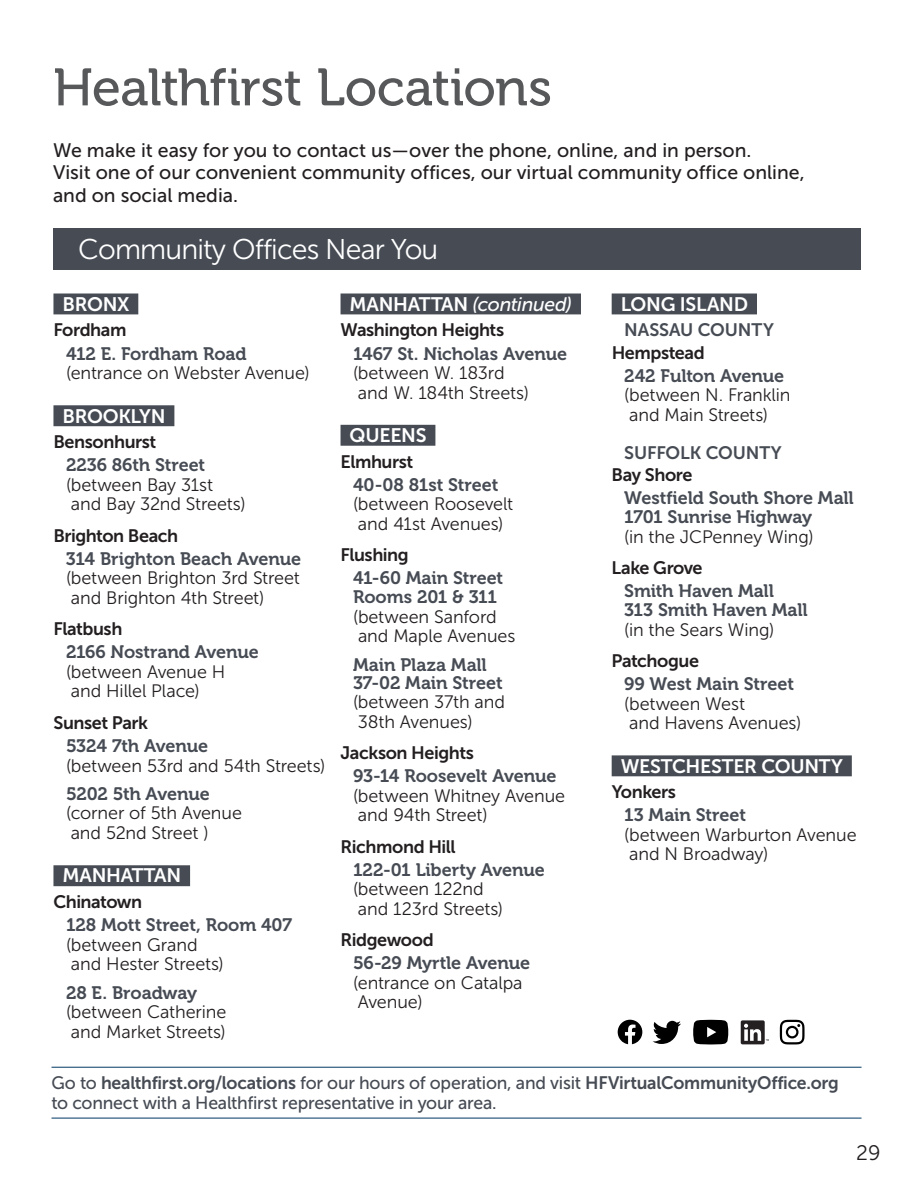
<style>
.page{position:relative;width:918px;height:1188px;background:#fff}
.page>*{position:absolute;margin:0;border:0;box-sizing:border-box;transform-origin:0 0}
.t1{font:52.5px "Museo 500";letter-spacing:-.015em;color:#57585a}
.t2{font:28.5px "Museo Sans 300";letter-spacing:-.03em;color:#fff}
.t3{font:21px "Museo Sans 300";color:#231f20}
.t4{font:19.5px/22.5px "Museo Sans 500";color:#231f20}
.t5{font:19.5px "Museo Sans 700";letter-spacing:-.015em;color:#fff}
.t6{font:italic 19.5px "Museo Sans 500";letter-spacing:-.02em;color:#fff}
.t7{font:18px/19.5px "Museo Sans 300";letter-spacing:-.005em;color:#231f20}
.t8{font:18px/18.8px "Museo 700";letter-spacing:-.005em;color:#464b54}
.t9{font:18px "Museo Sans 700";letter-spacing:-.025em;color:#231f20}
.t10{font:18px/20.2px "Museo Sans 500";letter-spacing:-.015em;color:#464b54}
.t11{font:18px "Museo Sans 700";letter-spacing:-.005em;color:#464b54}
.s1{font-family:"Museo Sans 700";font-style:normal}
.s2{font-family:"Museo Sans 700"}
</style>
<div class="page">
<hr style="left:52px;top:1067px;width:810px;height:1px;background:#003863">
<hr style="left:52px;top:1118px;width:810px;height:1px;background:#003863">
<div style="left:53px;top:294px;width:85px;height:20px;background:#464b54"></div>
<div style="left:341px;top:294px;width:240px;height:20px;background:#464b54"></div>
<div style="left:53px;top:229px;width:808px;height:41px;background:#464b54"></div>
<div style="left:612px;top:294px;width:145px;height:20px;background:#464b54"></div>
<div style="left:53px;top:405px;width:121px;height:21px;background:#464b54"></div>
<div style="left:53px;top:865px;width:137px;height:21px;background:#464b54"></div>
<div style="left:341px;top:425px;width:94px;height:21px;background:#464b54"></div>
<div style="left:612px;top:755px;width:240px;height:21px;background:#464b54"></div>
<svg style="left:618px;top:1020px;width:24px;height:24px"></svg>
<svg style="left:653px;top:1021px;width:28px;height:23px"></svg>
<svg style="left:693px;top:1020px;width:35px;height:24px"></svg>
<svg style="left:741px;top:1020px;width:28px;height:24px"></svg>
<svg style="left:780px;top:1020px;width:25px;height:24px"></svg>
<h2 class="t1" style="left:53px;top:59px;width:501px">Healthfirst Locations</h2>
<p class="t4" style="left:53px;top:139px;width:753px">We make it easy for you to contact us—over the phone, online, and in person.<br>Visit one of our convenient community offices, our virtual community office online, and on social media.</p>
<h3 class="t2" style="left:78px;top:234px;width:362px">Community Offices Near You</h3>
<h4 class="t5" style="left:63px;top:293px;width:68px">BRONX</h4>
<p class="t6" style="left:350px;top:293px;width:224px"><span class="s1">MANHATTAN</span> (continued)</p>
<h5 class="t9" style="left:53px;top:320px;width:75px">Fordham</h5>
<p class="t8" style="left:66px;top:344px;width:182px">412 E. Fordham Road</p>
<p class="t7" style="left:66px;top:363px;width:245px">(entrance on Webster Avenue)</p>
<h4 class="t5" style="left:63px;top:405px;width:104px">BROOKLYN</h4>
<h5 class="t9" style="left:53px;top:432px;width:104px">Bensonhurst</h5>
<p class="t8" style="left:66px;top:456px;width:141px">2236 86th Street</p>
<p class="t7" style="left:66px;top:475px;width:181px">(between Bay 31st and Bay 32nd Streets)</p>
<h5 class="t9" style="left:53px;top:526px;width:126px">Brighton Beach</h5>
<p class="t8" style="left:66px;top:550px;width:237px">314 Brighton Beach Avenue</p>
<p class="t7" style="left:66px;top:569px;width:235px">(between Brighton 3rd Street and Brighton 4th Street)</p>
<h5 class="t9" style="left:53px;top:619px;width:70px">Flatbush</h5>
<p class="t8" style="left:66px;top:643px;width:194px">2166 Nostrand Avenue</p>
<p class="t7" style="left:66px;top:662px;width:161px">(between Avenue H and Hillel Place)</p>
<h5 class="t9" style="left:53px;top:713px;width:96px">Sunset Park</h5>
<p class="t8" style="left:66px;top:737px;width:144px">5324 7th Avenue</p>
<p class="t7" style="left:66px;top:756px;width:261px">(between 53rd and 54th Streets)</p>
<p class="t8" style="left:66px;top:785px;width:145px">5202 5th Avenue</p>
<p class="t7" style="left:66px;top:804px;width:178px">(corner of 5th Avenue and 52nd Street )</p>
<h4 class="t5" style="left:63px;top:865px;width:120px">MANHATTAN</h4>
<h5 class="t9" style="left:53px;top:892px;width:90px">Chinatown</h5>
<p class="t8" style="left:66px;top:916px;width:228px">128 Mott Street, Room 407</p>
<p class="t7" style="left:66px;top:935px;width:159px">(between Grand and Hester Streets)</p>
<p class="t8" style="left:66px;top:983px;width:133px">28 E. Broadway</p>
<p class="t7" style="left:66px;top:1002px;width:162px">(between Catherine and Market Streets)</p>
<h4 class="t5" style="left:621px;top:293px;width:129px">LONG ISLAND</h4>
<p class="t11" style="left:624px;top:320px;width:151px">NASSAU COUNTY</p>
<h5 class="t9" style="left:612px;top:343px;width:95px">Hempstead</h5>
<p class="t8" style="left:624px;top:366px;width:162px">242 Fulton Avenue</p>
<p class="t7" style="left:624px;top:386px;width:168px">(between N. Franklin and Main Streets)</p>
<p class="t11" style="left:624px;top:443px;width:159px">SUFFOLK COUNTY</p>
<h5 class="t9" style="left:612px;top:465px;width:82px">Bay Shore</h5>
<p class="t8" style="left:624px;top:489px;width:231px">Westfield South Shore Mall<br>1701 Sunrise Highway</p>
<p class="t7" style="left:624px;top:527px;width:191px">(in the JCPenney Wing)</p>
<h5 class="t9" style="left:612px;top:558px;width:92px">Lake Grove</h5>
<p class="t8" style="left:624px;top:582px;width:185px">Smith Haven Mall<br>313 Smith Haven Mall</p>
<p class="t7" style="left:624px;top:620px;width:152px">(in the Sears Wing)</p>
<h5 class="t9" style="left:612px;top:651px;width:89px">Patchogue</h5>
<p class="t8" style="left:624px;top:675px;width:171px">99 West Main Street</p>
<p class="t7" style="left:624px;top:694px;width:179px">(between West<br>and Havens Avenues)</p>
<h4 class="t5" style="left:621px;top:755px;width:224px">WESTCHESTER COUNTY</h4>
<h5 class="t9" style="left:612px;top:782px;width:66px">Yonkers</h5>
<p class="t8" style="left:624px;top:806px;width:123px">13 Main Street</p>
<p class="t7" style="left:624px;top:825px;width:234px">(between Warburton Avenue and N Broadway)</p>
<h5 class="t9" style="left:341px;top:320px;width:165px">Washington Heights</h5>
<p class="t8" style="left:353px;top:344px;width:216px">1467 St. Nicholas Avenue</p>
<p class="t7" style="left:353px;top:363px;width:177px">(between W. 183rd and W. 184th Streets)</p>
<h4 class="t5" style="left:350px;top:424px;width:78px">QUEENS</h4>
<h5 class="t9" style="left:341px;top:452px;width:74px">Elmhurst</h5>
<p class="t8" style="left:353px;top:475px;width:147px">40-08 81st Street</p>
<p class="t7" style="left:353px;top:495px;width:162px">(between Roosevelt and 41st Avenues)</p>
<h5 class="t9" style="left:341px;top:545px;width:70px">Flushing</h5>
<p class="t8" style="left:353px;top:569px;width:152px">41-60 Main Street<br>Rooms 201 &amp; 311</p>
<p class="t7" style="left:353px;top:607px;width:164px">(between Sanford and Maple Avenues</p>
<p class="t8" style="left:353px;top:656px;width:151px;line-height:18px">Main Plaza Mall<br>37-02 Main Street</p>
<p class="t7" style="left:353px;top:692px;width:153px">(between 37th and<br>38th Avenues)</p>
<h5 class="t9" style="left:341px;top:743px;width:135px">Jackson Heights</h5>
<p class="t8" style="left:353px;top:767px;width:205px">93-14 Roosevelt Avenue</p>
<p class="t7" style="left:353px;top:786px;width:214px">(between Whitney Avenue and 94th Street)</p>
<h5 class="t9" style="left:341px;top:836px;width:117px">Richmond Hill</h5>
<p class="t8" style="left:353px;top:860px;width:193px">122-01 Liberty Avenue</p>
<p class="t7" style="left:353px;top:879px;width:152px">(between 122nd and 123rd Streets)</p>
<h5 class="t9" style="left:341px;top:930px;width:95px">Ridgewood</h5>
<p class="t8" style="left:353px;top:954px;width:179px">56-29 Myrtle Avenue</p>
<p class="t7" style="left:353px;top:973px;width:171px">(entrance on Catalpa<br>Avenue)</p>
<p class="t10" style="left:52px;top:1073px;width:789px">Go to <span class="s2">healthfirst.org/locations</span> for our hours of operation, and visit <span class="s2">HFVirtualCommunityOffice.org </span>to connect with a Healthfirst representative in your area.</p>
<p class="t3" style="left:856px;top:1141px;width:26px">29</p>
</div>
